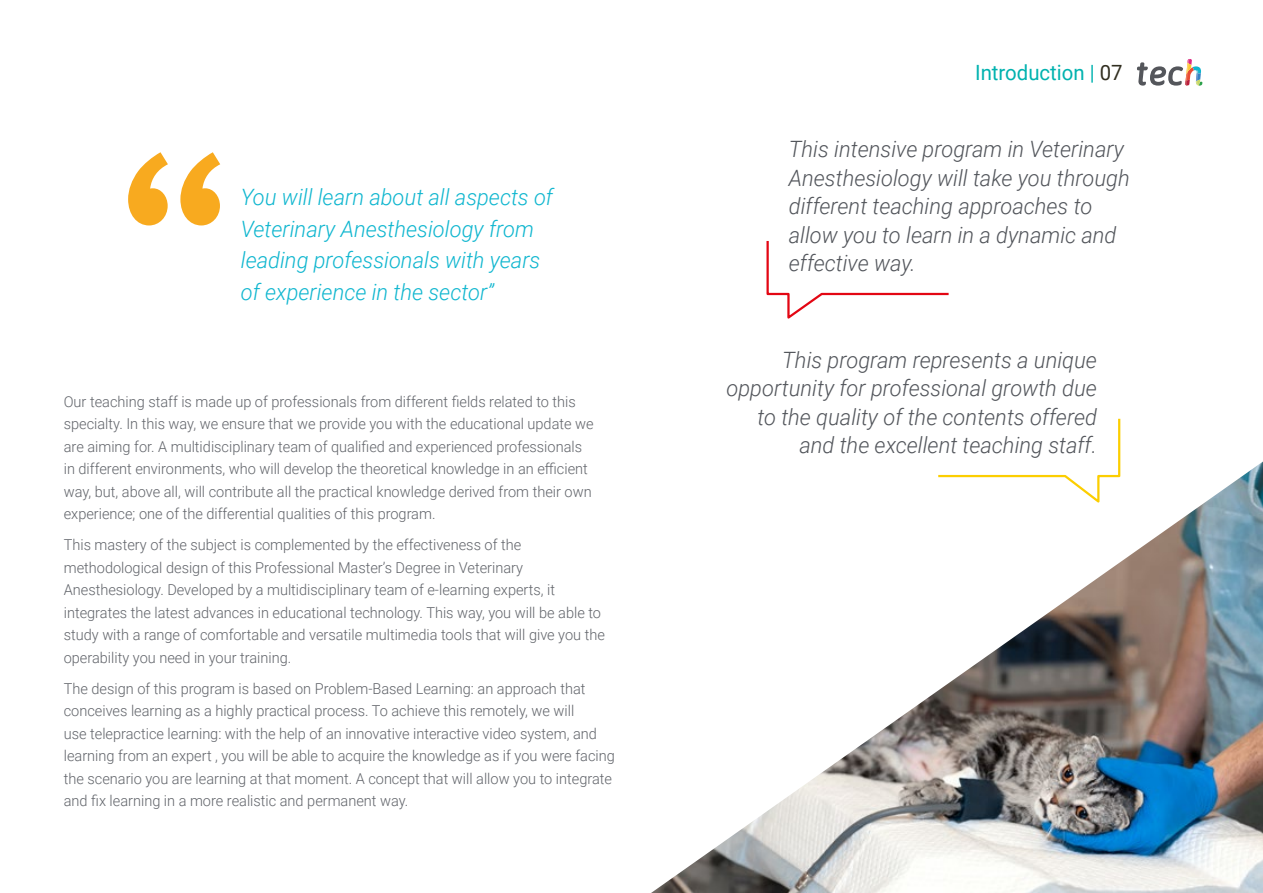
<style>
.page{position:relative;width:1263px;height:893px;background:#fff}
.page>*{position:absolute;margin:0;border:0;box-sizing:border-box;transform-origin:0 0}
.t1{font:italic 300 22.5px/28.5px "Roboto";color:#52555b}
.t2{font:italic 300 22.5px/31.5px "Roboto";color:#0fb6cf}
.t3{font:21px "Roboto";color:#00b2af}
.t4{font:300 15px/22.5px "Roboto";color:#61646a}
.s1{color:#312e20}
</style>
<div class="page">
<svg style="left:766px;top:241px;width:183px;height:78px"></svg>
<img style="left:651px;top:461px;width:612px;height:432px">
<svg style="left:1137px;top:59px;width:65px;height:27px"></svg>
<svg style="left:936px;top:418px;width:185px;height:88px"></svg>
<svg style="left:128px;top:152px;width:92px;height:73px"></svg>
<h1 class="t2" style="left:241px;top:181px;width:314px">You will learn about all aspects of<br>Veterinary Anesthesiology from leading professionals with years of experience in the sector”</h1>
<p class="t4" style="left:64px;top:390px;width:531px">Our teaching staff is made up of professionals from different fields related to this specialty. In this way, we ensure that we provide you with the educational update we are aiming for. A multidisciplinary team of qualified and experienced professionals in different environments, who will develop the theoretical knowledge in an efficient way, but, above all, will contribute all the practical knowledge derived from their own experience; one of the differential qualities of this program.</p>
<p class="t4" style="left:64px;top:533px;width:543px">This mastery of the subject is complemented by the effectiveness of the methodological design of this Professional Master’s Degree in Veterinary Anesthesiology. Developed by a multidisciplinary team of e-learning experts, it integrates the latest advances in educational technology. This way, you will be able to study with a range of comfortable and versatile multimedia tools that will give you the operability you need in your training.</p>
<p class="t4" style="left:64px;top:677px;width:552px">The design of this program is based on Problem-Based Learning: an approach that conceives learning as a highly practical process. To achieve this remotely, we will<br>use telepractice learning: with the help of an innovative interactive video system, and learning from an expert , you will be able to acquire the knowledge as if you were facing the scenario you are learning at that moment. A concept that will allow you to integrate and fix learning in a more realistic and permanent way.</p>
<h2 class="t3" style="left:975px;top:57px;width:149px">Introduction | <span class="s1">07</span></h2>
<h1 class="t1" style="left:789px;top:134px;width:342px">This intensive program in Veterinary<br>Anesthesiology will take you through different teaching approaches to allow you to learn in a dynamic and effective way.</h1>
<h1 class="t1" style="left:726px;top:345px;width:372px;text-align:right">This program represents a unique opportunity for professional growth due to the quality of the contents offered and the excellent teaching staff.</h1>
</div>
